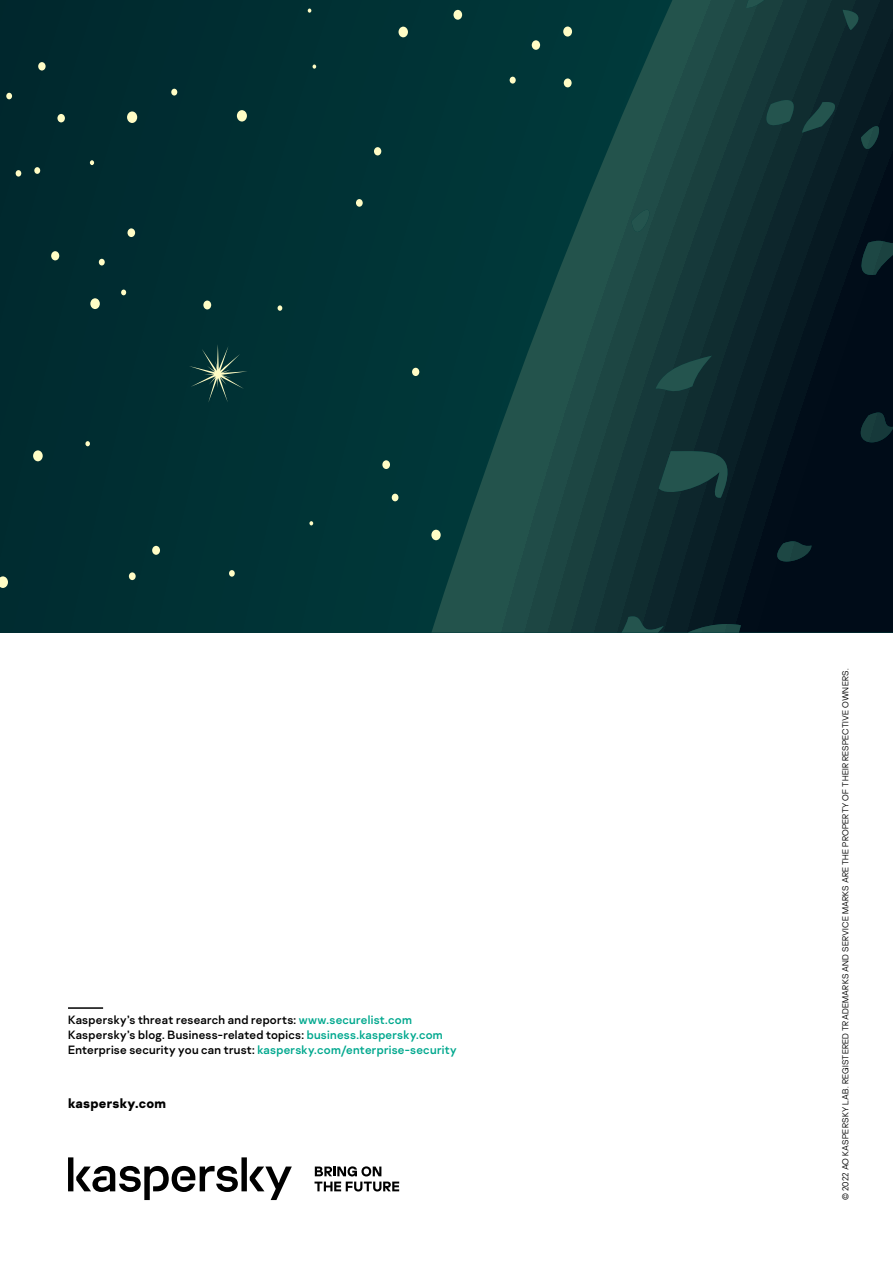
<style>
.page{position:relative;width:893px;height:1263px;background:#fff}
.page>*{position:absolute;margin:0;border:0;box-sizing:border-box;transform-origin:0 0}
.t1{font:700 13.5px "Kaspersky Sans";letter-spacing:.015em;color:#000}
.t2{font:12px/15px "Kaspersky Sans";letter-spacing:.02em;color:#000}
.t3{font:300 8.7px "Kaspersky Sans";letter-spacing:.02em;color:#000}
.s1{color:#00a88e}
</style>
<div class="page">
<div style="left:0;top:0;width:893px;height:632px;background:#003436"></div>
<svg style="left:0;top:0;width:420px;height:588px"></svg>
<svg style="left:431px;top:9px;width:190px;height:624px"></svg>
<svg style="left:621px;top:0;width:272px;height:633px"></svg>
<svg style="left:189px;top:344px;width:59px;height:59px"></svg>
<hr style="left:68px;top:1007px;width:35px;height:2px;background:#000">
<svg style="left:68px;top:1157px;width:224px;height:43px"></svg>
<svg style="left:314px;top:1166px;width:85px;height:25px"></svg>
<p class="t2" style="left:68px;top:1012px;width:390px">Kaspersky’s threat research and reports: <span class="s1">www.securelist.com<br></span>Kaspersky’s blog. Business-related topics: <span class="s1">business.kaspersky.com<br></span>Enterprise security you can trust: <span class="s1">kaspersky.com/enterprise-security</span></p>
<p class="t1" style="left:68px;top:1095px;width:99px">kaspersky.com</p>
<p class="t3" style="left:840px;top:1200px;width:533px;rotate:-90deg">© 2022 AO KASPERSKY LAB. REGISTERED TRADEMARKS AND SERVICE MARKS ARE THE PROPERTY OF THEIR RESPECTIVE OWNERS.</p>
</div>
